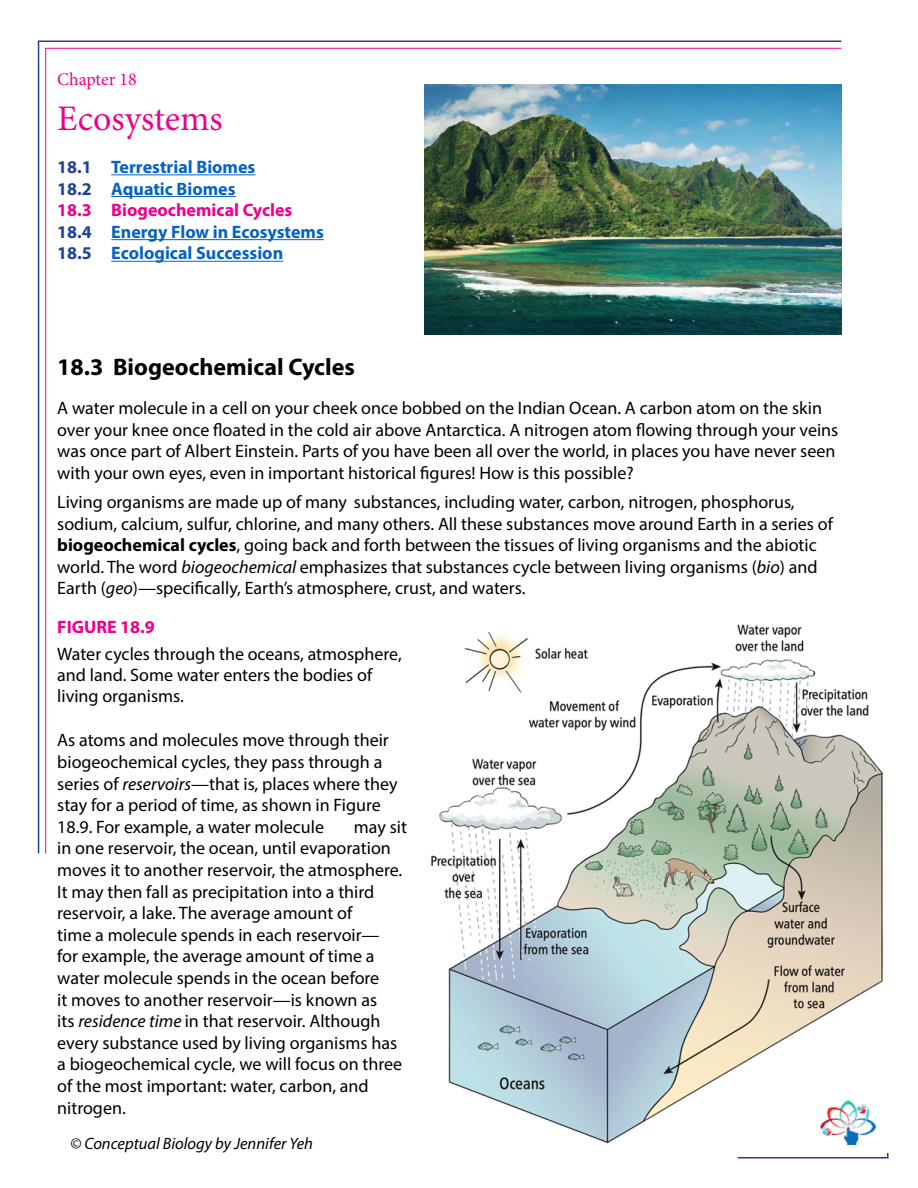
<style>
.page{position:relative;width:918px;height:1188px;background:#fff}
.page>*{position:absolute;margin:0;border:0;box-sizing:border-box;transform-origin:0 0}
.t1{font:36px "Minion Pro";color:#ec008c}
.t2{font:700 24px "Myriad Pro";color:#000}
.t3{font:18px/21.6px "Myriad Pro";color:#000}
.t4{font:700 18px/21.6px "Myriad Pro";color:#0563c1}
.t5{font:700 18px "Myriad Pro";color:#ec008c}
.t6{font:18px "Minion Pro";letter-spacing:-.005em;color:#ec008c}
.t7{font:italic 16.5px "Myriad Pro";color:#000}
.s1{color:#21409a}
.s2{color:#ec008c}
.s3{font-weight:700}
.s4{font-style:italic}
</style>
<div class="page">
<hr style="left:38px;top:41px;width:1px;height:812px;background:#21409a">
<hr style="left:38px;top:40px;width:803px;height:2px;background:#21409a">
<hr style="left:45px;top:48px;width:1px;height:805px;background:#ec008c">
<hr style="left:45px;top:48px;width:796px;height:1px;background:#ec008c">
<hr style="left:887px;top:1097px;width:2px;height:61px;background:#21409a">
<hr style="left:738px;top:1157px;width:151px;height:2px;background:#21409a">
<hr style="left:111px;top:174px;width:144px;height:1px;background:#0563c1">
<hr style="left:111px;top:196px;width:125px;height:1px;background:#0563c1">
<hr style="left:111px;top:239px;width:213px;height:1px;background:#0563c1">
<hr style="left:111px;top:261px;width:172px;height:1px;background:#0563c1">
<img style="left:424px;top:84px;width:417px;height:251px">
<img style="left:431px;top:624px;width:458px;height:529px">
<img style="left:820px;top:1100px;width:56px;height:44px">
<p class="t6" style="left:57px;top:67px;width:81px">Chapter 18</p>
<h1 class="t1" style="left:57px;top:94px;width:167px">Ecosystems</h1>
<p class="t4" style="left:57px;top:156px;width:268px"><span class="s1">18.1</span> Terrestrial Biomes<br><span class="s1">18.2</span> Aquatic Biomes<br><span class="s2">18.3 Biogeochemical Cycles<br></span><span class="s1">18.4</span> Energy Flow in Ecosystems<br><span class="s1">18.5</span> Ecological Succession</p>
<h2 class="t2" style="left:57px;top:351px;width:299px">18.3 Biogeochemical Cycles</h2>
<p class="t3" style="left:57px;top:397px;width:783px">A water molecule in a cell on your cheek once bobbed on the Indian Ocean. A carbon atom on the skin over your knee once floated in the cold air above Antarctica. A nitrogen atom flowing through your veins was once part of Albert Einstein. Parts of you have been all over the world, in places you have never seen with your own eyes, even in important historical figures! How is this possible?</p>
<p class="t3" style="left:57px;top:491px;width:777px">Living organisms are made up of many substances, including water, carbon, nitrogen, phosphorus, sodium, calcium, sulfur, chlorine, and many others. All these substances move around Earth in a series of <span class="s3">biogeochemical cycles</span>, going back and forth between the tissues of living organisms and the abiotic world. The word <span class="s4">biogeochemical</span> emphasizes that substances cycle between living organisms (<span class="s4">bio</span>) and Earth (<span class="s4">geo</span>)—specifically, Earth’s atmosphere, crust, and waters.</p>
<p class="t5" style="left:57px;top:615px;width:99px">FIGURE 18.9</p>
<p class="t3" style="left:57px;top:643px;width:346px">Water cycles through the oceans, atmosphere, and land. Some water enters the bodies of living organisms.</p>
<p class="t3" style="left:57px;top:729px;width:342px">As atoms and molecules move through their biogeochemical cycles, they pass through a series of <span class="s4">reservoirs</span>—that is, places where they stay for a period of time, as shown in Figure 18.9. For example, a water molecule</p>
<p class="t3" style="left:57px;top:816px;width:351px;text-indent:297px">may sit in one reservoir, the ocean, until evaporation moves it to another reservoir, the atmosphere.<br>It may then fall as precipitation into a third reservoir, a lake. The average amount of<br>time a molecule spends in each reservoir—<br>for example, the average amount of time a water molecule spends in the ocean before<br>it moves to another reservoir—is known as<br>its <span class="s4">residence time</span> in that reservoir. Although every substance used by living organisms has a biogeochemical cycle, we will focus on three of the most important: water, carbon, and nitrogen.</p>
<p class="t7" style="left:70px;top:1134px;width:244px">© Conceptual Biology by Jennifer Yeh</p>
</div>
